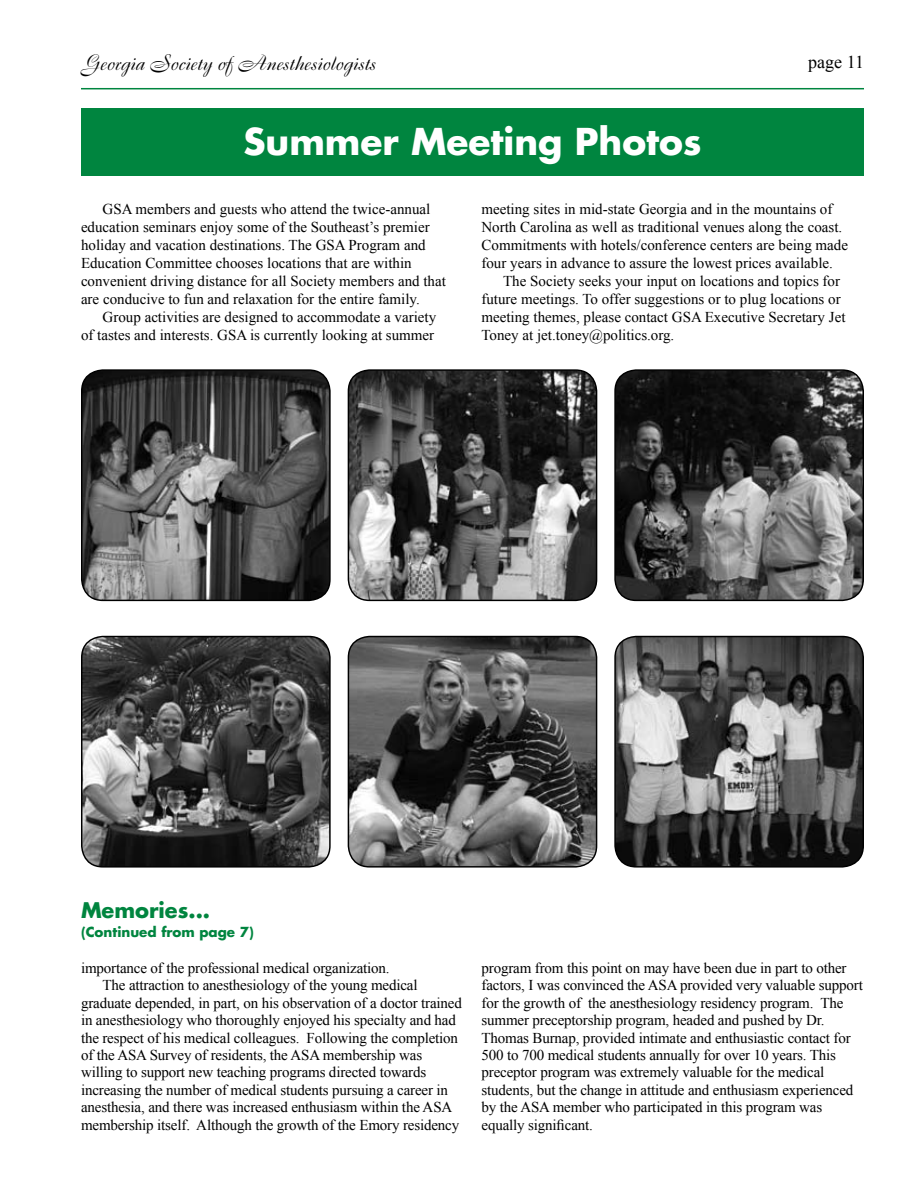
<style>
.page{position:relative;width:918px;height:1188px;background:#fff}
.page>*{position:absolute;margin:0;border:0;box-sizing:border-box;transform-origin:0 0}
.t1{font:700 42px "Futura";color:#fff}
.t2{font:700 36px "Futura";color:#fff}
.t3{font:21px "Boulevard";color:#000}
.t4{font:700 21px "Futura";color:#00853f}
.t5{font:18px "Times New Roman";color:#000}
.t6{font:15px/18px "Times New Roman";letter-spacing:-.01em;color:#000}
.t7{font:700 13.5px "Futura";color:#00853f}
</style>
<div class="page">
<hr style="left:81px;top:88px;width:783px;height:1px;background:#00853f">
<img style="left:615px;top:370px;width:248px;height:230px;border-radius:21px">
<div style="left:614px;top:369px;width:250px;height:232px;border:1px solid #000;border-radius:21px"></div>
<img style="left:348px;top:637px;width:249px;height:230px;border-radius:21px">
<div style="left:348px;top:636px;width:249px;height:232px;border:1px solid #000;border-radius:21px"></div>
<img style="left:615px;top:637px;width:248px;height:230px;border-radius:21px">
<div style="left:614px;top:636px;width:250px;height:232px;border:1px solid #000;border-radius:21px"></div>
<img style="left:82px;top:637px;width:248px;height:230px;border-radius:21px">
<div style="left:81px;top:636px;width:250px;height:232px;border:1px solid #000;border-radius:21px"></div>
<img style="left:82px;top:370px;width:248px;height:230px;border-radius:21px">
<div style="left:81px;top:369px;width:250px;height:232px;border:1px solid #000;border-radius:21px"></div>
<img style="left:348px;top:370px;width:249px;height:230px;border-radius:21px">
<div style="left:348px;top:369px;width:249px;height:232px;border:1px solid #000;border-radius:21px"></div>
<div style="left:81px;top:108px;width:783px;height:68px;background:#00853f"></div>
<h3 class="t3" style="left:81px;top:49px;width:296px">Georgia Society of Anesthesiologists</h3>
<p class="t5" style="left:808px;top:51px;width:57px">page 11</p>
<h1 class="t1" style="left:340px;top:112px;width:266px">In the News</h1>
<h2 class="t2" style="left:243px;top:117px;width:460px">Summer Meeting Photos</h2>
<p class="t6" style="left:81px;top:200px;width:366px;text-indent:22px">GSA members and guests who attend the twice-annual education seminars enjoy some of the Southeast’s premier holiday and vacation destinations. The GSA Program and Education Committee chooses locations that are within convenient driving distance for all Society members and that are conducive to fun and relaxation for the entire family.</p>
<p class="t6" style="left:81px;top:308px;width:357px;text-align:right">Group activities are designed to accommodate a variety<br>of tastes and interests. GSA is currently looking at summer</p>
<p class="t6" style="left:482px;top:200px;width:368px">meeting sites in mid-state Georgia and in the mountains of North Carolina as well as traditional venues along the coast.<br>Commitments with hotels/conference centers are being made four years in advance to assure the lowest prices available.</p>
<p class="t6" style="left:482px;top:272px;width:366px;text-indent:22px">The Society seeks your input on locations and topics for future meetings. To offer suggestions or to plug locations or meeting themes, please contact GSA Executive Secretary Jet Toney at jet.toney@politics.org.</p>
<h3 class="t4" style="left:81px;top:895px;width:131px">Memories...</h3>
<p class="t7" style="left:81px;top:923px;width:174px">(Continued from page 7)</p>
<p class="t6" style="left:81px;top:959px;width:310px">importance of the professional medical organization.</p>
<p class="t6" style="left:103px;top:976px;width:317px">The attraction to anesthesiology of the young medical</p>
<p class="t6" style="left:81px;top:994px;width:382px">graduate depended, in part, on his observation of a doctor trained</p>
<p class="t6" style="left:81px;top:1011px;width:376px">in anesthesiology who thoroughly enjoyed his specialty and had</p>
<p class="t6" style="left:81px;top:1028px;width:379px">the respect of his medical colleagues. Following the completion</p>
<p class="t6" style="left:81px;top:1046px;width:343px">of the ASA Survey of residents, the ASA membership was</p>
<p class="t6" style="left:81px;top:1063px;width:347px">willing to support new teaching programs directed towards</p>
<p class="t6" style="left:81px;top:1081px;width:369px">increasing the number of medical students pursuing a career in</p>
<p class="t6" style="left:81px;top:1098px;width:373px">anesthesia, and there was increased enthusiasm within the ASA</p>
<p class="t6" style="left:81px;top:1115px;width:380px">membership itself. Although the growth of the Emory residency</p>
<p class="t6" style="left:482px;top:959px;width:383px;line-height:17.4px">program from this point on may have been due in part to other factors, I was convinced the ASA provided very valuable support for the growth of the anesthesiology residency program. The summer preceptorship program, headed and pushed by Dr.<br>Thomas Burnap, provided intimate and enthusiastic contact for 500 to 700 medical students annually for over 10 years. This preceptor program was extremely valuable for the medical students, but the change in attitude and enthusiasm experienced by the ASA member who participated in this program was equally significant.</p>
</div>
